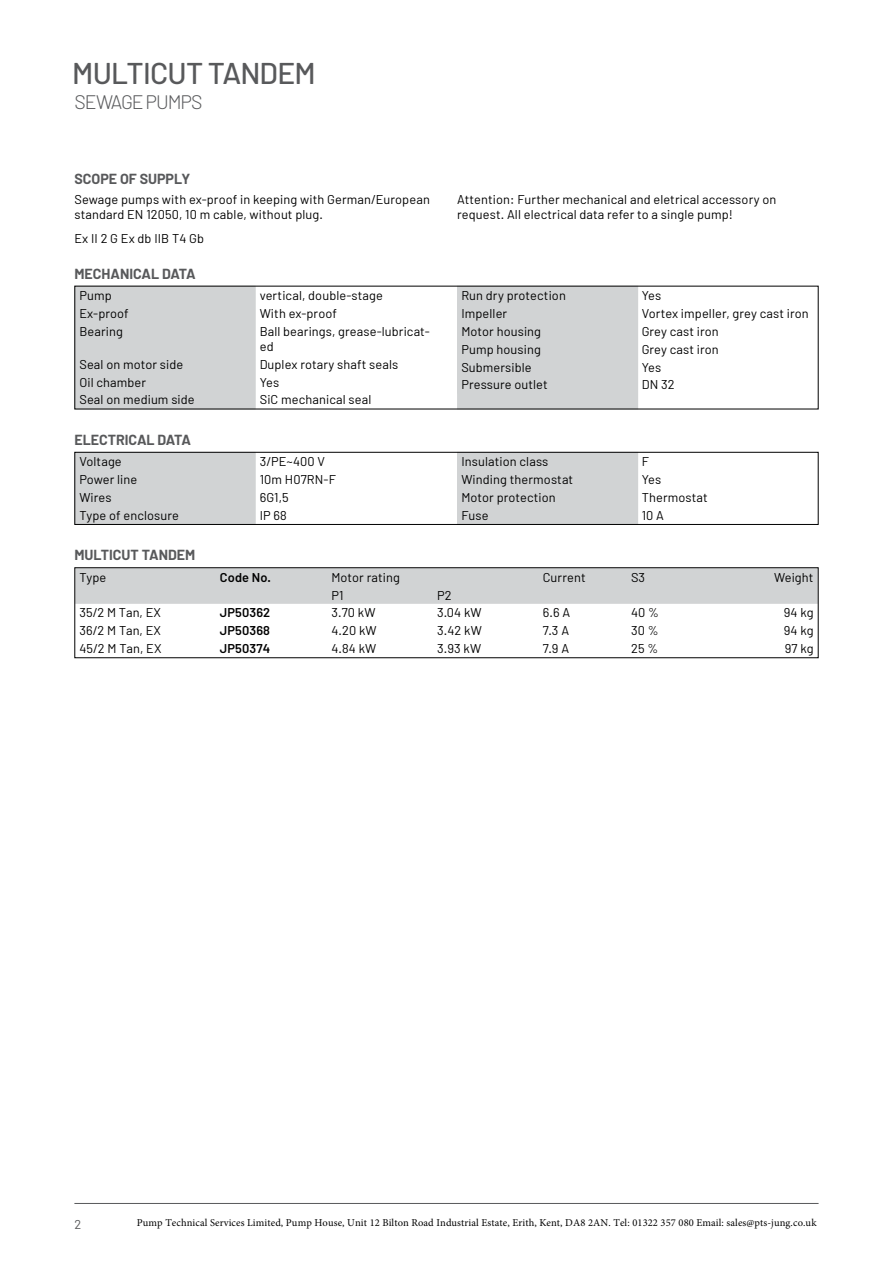
<style>
.page{position:relative;width:893px;height:1263px;background:#fff}
.page>*{position:absolute;margin:0;border:0;box-sizing:border-box;transform-origin:0 0}
.t1{font:500 30px "Barlow";letter-spacing:-.025em;color:#58595b}
.t2{font:300 19.5px "Barlow";letter-spacing:-.05em;color:#58595b}
.t3{font:700 14.25px "Barlow";color:#58595b}
.t4{font:12.75px/15.3px "Barlow";letter-spacing:.01em;color:#000}
.t5{font:600 12.75px "Barlow";letter-spacing:.01em;color:#000}
.t6{font:12.75px "Barlow";color:#58595b}
.t7{font:10.5px "Minion Pro";letter-spacing:.01em;color:#000}
</style>
<div class="page">
<hr style="left:74px;top:1203px;width:745px;height:1px;background:#58595b">
<div style="left:76px;top:569px;width:741px;height:35px;background:#d1d3d4"></div>
<div style="left:74px;top:567px;width:745px;height:91px;border:1px solid #000"></div>
<svg style="left:255px;top:288px;width:383px;height:119px"></svg>
<div style="left:76px;top:288px;width:179px;height:119px;background:#d1d3d4"></div>
<div style="left:457px;top:288px;width:180px;height:106px;background:#d1d3d4"></div>
<svg style="left:76px;top:454px;width:562px;height:69px"></svg>
<div style="left:74px;top:452px;width:745px;height:73px;border:1px solid #000"></div>
<h1 class="t1" style="left:72px;top:55px;width:245px">MULTICUT TANDEM</h1>
<h2 class="t2" style="left:74px;top:90px;width:130px">SEWAGE PUMPS</h2>
<p class="t3" style="left:74px;top:170px;width:117px">SCOPE OF SUPPLY</p>
<p class="t4" style="left:74px;top:192px;width:357px">Sewage pumps with ex-proof in keeping with German/European standard EN 12050, 10 m cable, without plug.</p>
<p class="t4" style="left:74px;top:231px;width:131px">Ex II 2 G Ex db IIB T4 Gb</p>
<p class="t3" style="left:74px;top:265px;width:123px">MECHANICAL DATA</p>
<p class="t4" style="left:79px;top:288px;width:34px">Pump</p>
<p class="t4" style="left:260px;top:288px;width:125px">vertical, double-stage</p>
<p class="t4" style="left:79px;top:305px;width:51px">Ex-proof</p>
<p class="t4" style="left:260px;top:305px;width:79px">With ex-proof</p>
<p class="t4" style="left:79px;top:323px;width:45px">Bearing</p>
<p class="t4" style="left:260px;top:323px;width:172px">Ball bearings, grease-lubricat&shy;ed</p>
<p class="t4" style="left:79px;top:356px;width:105px">Seal on motor side</p>
<p class="t4" style="left:260px;top:356px;width:140px">Duplex rotary shaft seals</p>
<p class="t4" style="left:79px;top:374px;width:68px">Oil chamber</p>
<p class="t4" style="left:260px;top:374px;width:21px">Yes</p>
<p class="t4" style="left:79px;top:392px;width:117px">Seal on medium side</p>
<p class="t4" style="left:260px;top:392px;width:113px">SiC mechanical seal</p>
<p class="t3" style="left:74px;top:431px;width:118px">ELECTRICAL DATA</p>
<p class="t4" style="left:79px;top:454px;width:44px">Voltage</p>
<p class="t4" style="left:260px;top:454px;width:67px">3/PE~400 V</p>
<p class="t4" style="left:79px;top:471px;width:59px">Power line</p>
<p class="t4" style="left:260px;top:471px;width:78px">10m H07RN-F</p>
<p class="t4" style="left:79px;top:489px;width:34px">Wires</p>
<p class="t4" style="left:260px;top:489px;width:31px">6G1,5</p>
<p class="t4" style="left:79px;top:507px;width:101px">Type of enclosure</p>
<p class="t4" style="left:260px;top:507px;width:29px">IP 68</p>
<p class="t3" style="left:74px;top:546px;width:122px">MULTICUT TANDEM</p>
<p class="t4" style="left:457px;top:192px;width:321px">Attention: Further mechanical and eletrical accessory on request. All electrical data refer to a single pump!</p>
<p class="t4" style="left:461px;top:288px;width:106px">Run dry protection</p>
<p class="t4" style="left:642px;top:288px;width:21px">Yes</p>
<p class="t4" style="left:461px;top:305px;width:47px">Impeller</p>
<p class="t4" style="left:642px;top:305px;width:168px">Vortex impeller, grey cast iron</p>
<p class="t4" style="left:461px;top:323px;width:81px">Motor housing</p>
<p class="t4" style="left:642px;top:323px;width:79px">Grey cast iron</p>
<p class="t4" style="left:461px;top:341px;width:81px">Pump housing</p>
<p class="t4" style="left:642px;top:341px;width:79px">Grey cast iron</p>
<p class="t4" style="left:461px;top:359px;width:72px">Submersible</p>
<p class="t4" style="left:642px;top:359px;width:21px">Yes</p>
<p class="t4" style="left:461px;top:377px;width:88px">Pressure outlet</p>
<p class="t4" style="left:642px;top:377px;width:34px">DN 32</p>
<p class="t4" style="left:461px;top:454px;width:88px">Insulation class</p>
<p class="t4" style="left:642px;top:454px;width:9px">F</p>
<p class="t4" style="left:461px;top:471px;width:113px">Winding thermostat</p>
<p class="t4" style="left:642px;top:471px;width:21px">Yes</p>
<p class="t4" style="left:461px;top:489px;width:96px">Motor protection</p>
<p class="t4" style="left:642px;top:489px;width:68px">Thermostat</p>
<p class="t4" style="left:461px;top:507px;width:29px">Fuse</p>
<p class="t4" style="left:642px;top:507px;width:24px">10 A</p>
<p class="t4" style="left:79px;top:569px;width:28px">Type</p>
<p class="t5" style="left:220px;top:569px;width:53px">Code No.</p>
<p class="t4" style="left:331px;top:569px;width:70px">Motor rating</p>
<p class="t4" style="left:543px;top:569px;width:44px">Current</p>
<p class="t4" style="left:631px;top:569px;width:16px">S3</p>
<p class="t4" style="left:774px;top:569px;width:41px">Weight</p>
<p class="t4" style="left:331px;top:587px;width:14px">P1</p>
<p class="t4" style="left:437px;top:587px;width:16px">P2</p>
<p class="t4" style="left:79px;top:605px;width:83px">35/2 M Tan, EX</p>
<p class="t5" style="left:220px;top:605px;width:52px">JP50362</p>
<p class="t4" style="left:331px;top:605px;width:46px">3.70 kW</p>
<p class="t4" style="left:437px;top:605px;width:46px">3.04 kW</p>
<p class="t4" style="left:543px;top:605px;width:29px">6.6 A</p>
<p class="t4" style="left:631px;top:605px;width:29px">40 %</p>
<p class="t4" style="left:784px;top:605px;width:31px">94 kg</p>
<p class="t4" style="left:79px;top:623px;width:83px">36/2 M Tan, EX</p>
<p class="t5" style="left:220px;top:623px;width:52px">JP50368</p>
<p class="t4" style="left:331px;top:623px;width:47px">4.20 kW</p>
<p class="t4" style="left:437px;top:623px;width:46px">3.42 kW</p>
<p class="t4" style="left:543px;top:623px;width:28px">7.3 A</p>
<p class="t4" style="left:631px;top:623px;width:29px">30 %</p>
<p class="t4" style="left:784px;top:623px;width:31px">94 kg</p>
<p class="t4" style="left:79px;top:640px;width:84px">45/2 M Tan, EX</p>
<p class="t5" style="left:220px;top:641px;width:52px">JP50374</p>
<p class="t4" style="left:331px;top:640px;width:46px">4.84 kW</p>
<p class="t4" style="left:437px;top:640px;width:46px">3.93 kW</p>
<p class="t4" style="left:543px;top:640px;width:28px">7.9 A</p>
<p class="t4" style="left:631px;top:640px;width:29px">25 %</p>
<p class="t4" style="left:785px;top:640px;width:30px">97 kg</p>
<p class="t6" style="left:74px;top:1216px;width:8px">2</p>
<p class="t7" style="left:137px;top:1216px;width:681px">Pump Technical Services Limited, Pump House, Unit 12 Bilton Road Industrial Estate, Erith, Kent, DA8 2AN. Tel: 01322 357 080 Email: sales@pts-jung.co.uk</p>
</div>
